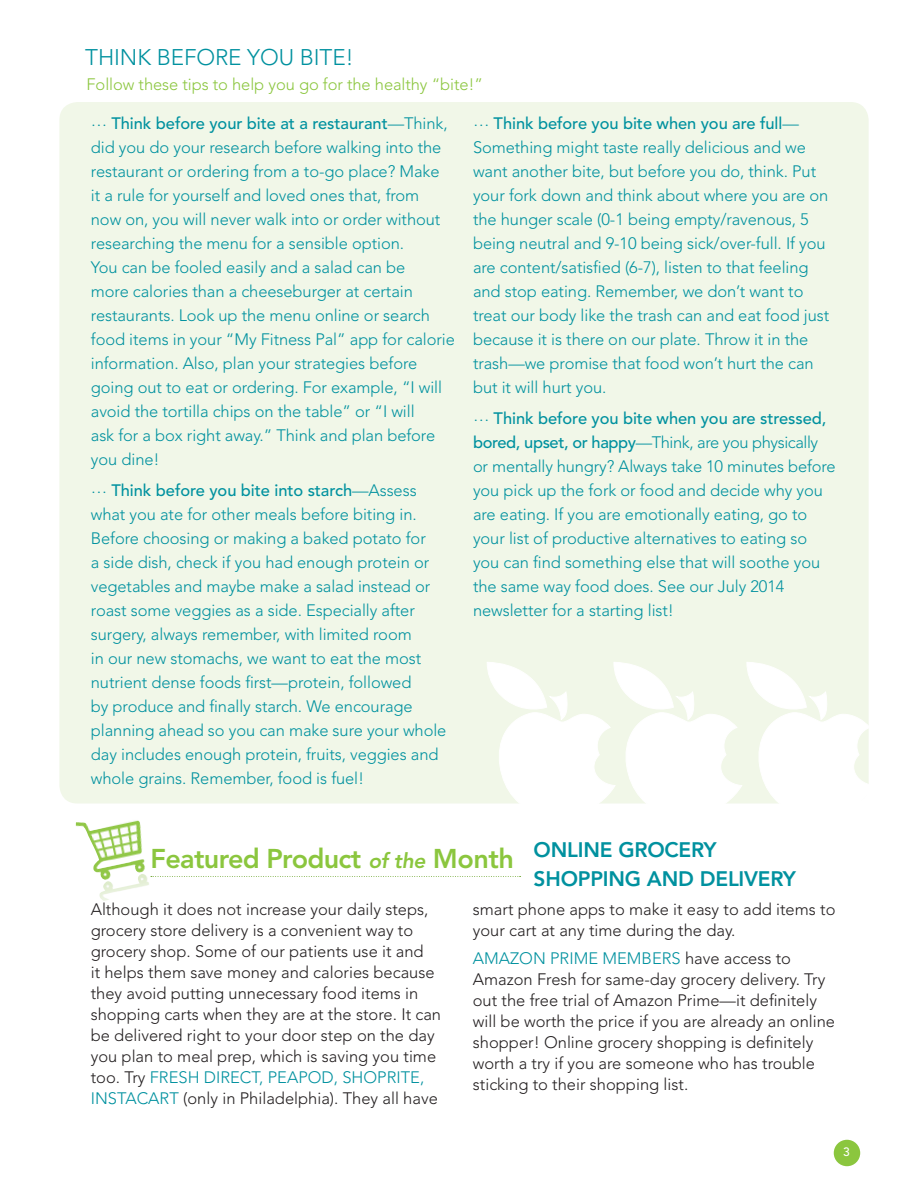
<style>
.page{position:relative;width:918px;height:1188px;background:#fff}
.page>*{position:absolute;margin:0;border:0;box-sizing:border-box;transform-origin:0 0}
.t1{font:800 27px "Avenir LT Std";letter-spacing:-.025em;color:#8bc63e}
.t2{font:300 22.5px "Avenir LT Std";letter-spacing:-.005em;color:#00919f}
.t3{font:800 20.85px/29px "Avenir LT Std";letter-spacing:-.01em;color:#00919f}
.t4{font:300 16.5px/24px "Avenir LT Std";letter-spacing:-.005em;color:#00919f}
.t5{font:300 16.5px/21px "Avenir LT Std";color:#231f20}
.t6{font:300 16.5px "Avenir LT Std";letter-spacing:-.005em;color:#8bc63e}
.t7{font:500 12px "Avenir LT Std";color:#fff}
.s1{font-weight:500}
.s2{font-style:italic;font-size:21px}
.s3{color:#00919f}
</style>
<div class="page">
<div style="left:834px;top:1140px;width:26px;height:26px;background:#8bc63e;border-radius:50%"></div>
<div style="left:59px;top:102px;width:810px;height:702px;background:#f1f7e8;border-radius:18px"></div>
<svg style="left:151px;top:876px;width:370px;height:1px"></svg>
<img style="left:76px;top:820px;width:73px;height:81px">
<svg style="left:487px;top:662px;width:382px;height:142px"></svg>
<p class="t2" style="left:85px;top:44px;width:270px">THINK BEFORE YOU BITE!</p>
<p class="t6" style="left:87px;top:75px;width:398px">Follow these tips to help you go for the healthy “bite!”</p>
<p class="t4" style="left:91px;top:112px;width:366px">… <span class="s1">Think before your bite at a restaurant</span>—Think, did you do your research before walking into the restaurant or ordering from a to-go place? Make<br>it a rule for yourself and loved ones that, from<br>now on, you will never walk into or order without researching the menu for a sensible option.<br>You can be fooled easily and a salad can be<br>more calories than a cheeseburger at certain restaurants. Look up the menu online or search food items in your “My Fitness Pal” app for calorie information. Also, plan your strategies before going out to eat or ordering. For example, “I will avoid the tortilla chips on the table” or “I will<br>ask for a box right away.” Think and plan before you dine!</p>
<p class="t4" style="left:91px;top:479px;width:357px">… <span class="s1">Think before you bite into starch</span>—Assess what you ate for other meals before biting in.<br>Before choosing or making a baked potato for<br>a side dish, check if you had enough protein or vegetables and maybe make a salad instead or roast some veggies as a side. Especially after surgery, always remember, with limited room<br>in our new stomachs, we want to eat the most nutrient dense foods first—protein, followed<br>by produce and finally starch. We encourage planning ahead so you can make sure your whole day includes enough protein, fruits, veggies and whole grains. Remember, food is fuel!</p>
<p class="t4" style="left:473px;top:112px;width:358px">… <span class="s1">Think before you bite when you are full</span>— Something might taste really delicious and we want another bite, but before you do, think. Put your fork down and think about where you are on the hunger scale (0-1 being empty/ravenous, 5 being neutral and 9-10 being sick/over-full. If you are content/satisfied (6-7), listen to that feeling and stop eating. Remember, we don’t want to treat our body like the trash can and eat food just because it is there on our plate. Throw it in the trash—we promise that food won’t hurt the can but it will hurt you.</p>
<p class="t4" style="left:473px;top:407px;width:364px">… <span class="s1">Think before you bite when you are stressed, bored, upset, or happy</span>—Think, are you physically or mentally hungry? Always take 10 minutes before you pick up the fork or food and decide why you are eating. If you are emotionally eating, go to your list of productive alternatives to eating so you can find something else that will soothe you the same way food does. See our July 2014 newsletter for a starting list!</p>
<p class="t1" style="left:151px;top:843px;width:365px">Featured Product <span class="s2">of the</span> Month</p>
<p class="t3" style="left:534px;top:836px;width:264px">ONLINE GROCERY<br>SHOPPING AND DELIVERY</p>
<p class="t5" style="left:91px;top:899px;width:352px">Although it does not increase your daily steps, grocery store delivery is a convenient way to grocery shop. Some of our patients use it and<br>it helps them save money and calories because they avoid putting unnecessary food items in shopping carts when they are at the store. It can be delivered right to your door step on the day you plan to meal prep, which is saving you time too. Try <span class="s3">FRESH DIRECT, PEAPOD, SHOPRITE, INSTACART</span> (only in Philadelphia). They all have</p>
<p class="t5" style="left:473px;top:899px;width:364px">smart phone apps to make it easy to add items to your cart at any time during the day.</p>
<p class="t5" style="left:473px;top:948px;width:364px"><span class="s3">AMAZON PRIME MEMBERS</span> have access to Amazon Fresh for same-day grocery delivery. Try out the free trial of Amazon Prime—it definitely will be worth the price if you are already an online shopper! Online grocery shopping is definitely worth a try if you are someone who has trouble sticking to their shopping list.</p>
<p class="t7" style="left:843px;top:1145px;width:8px">3</p>
</div>
